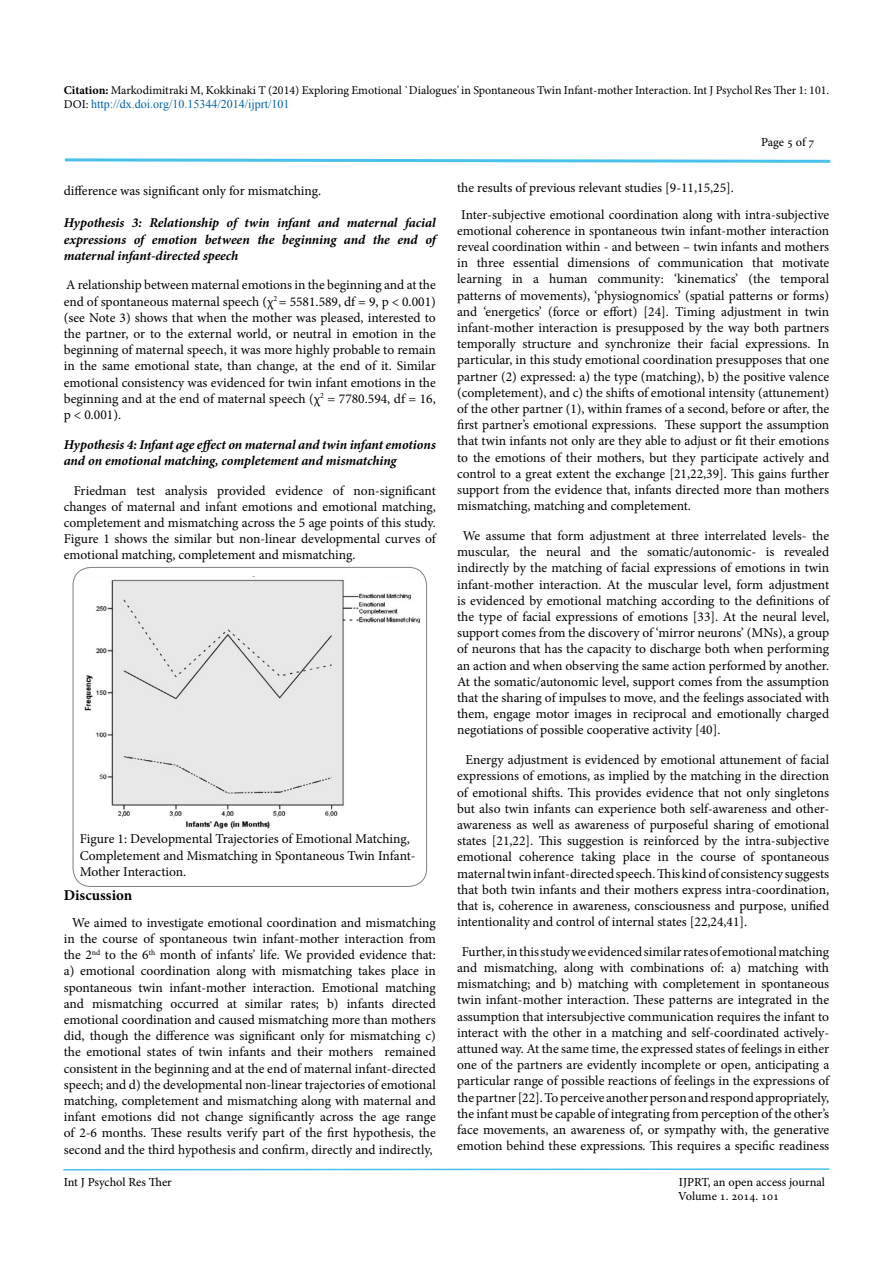
<style>
.page{position:relative;width:893px;height:1263px;background:#fff}
.page>*{position:absolute;margin:0;border:0;box-sizing:border-box;transform-origin:0 0}
.t1{font:700 15px "Minion Pro";color:#000}
.t2{font:13.5px/16.2px "Minion Pro";letter-spacing:-.005em;color:#000;text-align:justify}
.t3{font:italic 700 13.5px/16.2px "Minion Pro";letter-spacing:-.005em;color:#000;text-align:justify}
.t4{font:12px "Minion Pro";color:#000}
.t5{font:12px/14.4px "Adobe Hebrew";color:#000}
.t6{font:12px "Times New Roman";color:#0060a8}
.s1{font-weight:700}
.s2{font-family:"Minion Pro";color:#000}
</style>
<div class="page">
<svg style="left:63px;top:1168px;width:767px;height:3px"></svg>
<svg style="left:64px;top:158px;width:767px;height:5px"></svg>
<img style="left:84px;top:576px;width:336px;height:253px">
<div style="left:73px;top:567px;width:354px;height:320px;border:1px solid #7c8180;border-radius:18px"></div>
<p class="t4" style="left:64px;top:82px;width:767px"><span class="s1">Citation:</span> Markodimitraki M, Kokkinaki T (2014) Exploring Emotional `Dialogues' in Spontaneous Twin Infant-mother Interaction. Int J Psychol Res Ther 1: 101.</p>
<p class="t6" style="left:64px;top:96px;width:227px"><span class="s2">DOI:</span> http://dx.doi.org/10.15344/2014/ijprt/101</p>
<p class="t2" style="left:64px;top:183px;width:259px">difference was significant only for mismatching.</p>
<p class="t3" style="left:64px;top:215px;width:374px">Hypothesis 3: Relationship of twin infant and maternal facial expressions of emotion between the beginning and the end of maternal infant-directed speech</p>
<p class="t2" style="left:64px;top:277px;width:374px">A relationship between maternal emotions in the beginning and at the end of spontaneous maternal speech (χ<sup>2</sup> = 5581.589, df = 9, p &lt; 0.001) (see Note 3) shows that when the mother was pleased, interested to the partner, or to the external world, or neutral in emotion in the beginning of maternal speech, it was more highly probable to remain in the same emotional state, than change, at the end of it. Similar emotional consistency was evidenced for twin infant emotions in the beginning and at the end of maternal speech (χ<sup>2</sup> = 7780.594, df = 16, p &lt; 0.001).</p>
<p class="t3" style="left:64px;top:436px;width:374px">Hypothesis 4: Infant age effect on maternal and twin infant emotions and on emotional matching, completement and mismatching</p>
<p class="t2" style="left:64px;top:482px;width:374px;text-indent:10px">Friedman test analysis provided evidence of non-significant changes of maternal and infant emotions and emotional matching, completement and mismatching across the 5 age points of this study.<br>Figure 1 shows the similar but non-linear developmental curves of emotional matching, completement and mismatching.</p>
<p class="t2" style="left:80px;top:831px;width:337px;text-align:left">Figure 1: Developmental Trajectories of Emotional Matching,<br>Completement and Mismatching in Spontaneous Twin Infant-<br>Mother Interaction.</p>
<p class="t1" style="left:64px;top:884px;width:70px">Discussion</p>
<p class="t2" style="left:64px;top:914px;width:374px;text-indent:8px">We aimed to investigate emotional coordination and mismatching in the course of spontaneous twin infant-mother interaction from the 2<sup>nd</sup> to the 6<sup>th</sup> month of infants’ life. We provided evidence that: a) emotional coordination along with mismatching takes place in spontaneous twin infant-mother interaction. Emotional matching and mismatching occurred at similar rates; b) infants directed emotional coordination and caused mismatching more than mothers did, though the difference was significant only for mismatching c) the emotional states of twin infants and their mothers remained consistent in the beginning and at the end of maternal infant-directed speech; and d) the developmental non-linear trajectories of emotional matching, completement and mismatching along with maternal and infant emotions did not change significantly across the age range of 2-6 months. These results verify part of the first hypothesis, the second and the third hypothesis and confirm, directly and indirectly,</p>
<p class="t5" style="left:761px;top:135px;width:55px">Page 5 of 7</p>
<p class="t2" style="left:461px;top:174px;width:369px;line-height:27px;text-indent:-4px">the results of previous relevant studies [9-11,15,25].<br>Inter-subjective emotional coordination along with intra-subjective</p>
<p class="t2" style="left:457px;top:222px;width:374px">emotional coherence in spontaneous twin infant-mother interaction reveal coordination within - and between – twin infants and mothers in three essential dimensions of communication that motivate learning in a human community: ‘kinematics’ (the temporal patterns of movements), ‘physiognomics’ (spatial patterns or forms) and ‘energetics’ (force or effort) [24]. Timing adjustment in twin infant-mother interaction is presupposed by the way both partners temporally structure and synchronize their facial expressions. In particular, in this study emotional coordination presupposes that one partner (2) expressed: a) the type (matching), b) the positive valence (completement), and c) the shifts of emotional intensity (attunement) of the other partner (1), within frames of a second, before or after, the first partner’s emotional expressions. These support the assumption that twin infants not only are they able to adjust or fit their emotions to the emotions of their mothers, but they participate actively and control to a great extent the exchange [21,22,39]. This gains further support from the evidence that, infants directed more than mothers mismatching, matching and completement.</p>
<p class="t2" style="left:457px;top:528px;width:374px;text-indent:6px">We assume that form adjustment at three interrelated levels- the muscular, the neural and the somatic/autonomic- is revealed indirectly by the matching of facial expressions of emotions in twin infant-mother interaction. At the muscular level, form adjustment is evidenced by emotional matching according to the definitions of the type of facial expressions of emotions [33]. At the neural level, support comes from the discovery of ‘mirror neurons’ (MNs), a group of neurons that has the capacity to discharge both when performing an action and when observing the same action performed by another.<br>At the somatic/autonomic level, support comes from the assumption that the sharing of impulses to move, and the feelings associated with them, engage motor images in reciprocal and emotionally charged negotiations of possible cooperative activity [40].</p>
<p class="t2" style="left:457px;top:752px;width:374px;text-indent:8px">Energy adjustment is evidenced by emotional attunement of facial expressions of emotions, as implied by the matching in the direction of emotional shifts. This provides evidence that not only singletons but also twin infants can experience both self-awareness and other&shy;awareness as well as awareness of purposeful sharing of emotional states [21,22]. This suggestion is reinforced by the intra-subjective emotional coherence taking place in the course of spontaneous maternal twin infant-directed speech. This kind of consistency suggests that both twin infants and their mothers express intra-coordination, that is, coherence in awareness, consciousness and purpose, unified intentionality and control of internal states [22,24,41].</p>
<p class="t2" style="left:457px;top:943px;width:374px;text-align:center">Further, in this study we evidenced similar rates of emotional matching and mismatching, along with combinations of: a) matching with mismatching; and b) matching with completement in spontaneous twin infant-mother interaction. These patterns are integrated in the assumption that intersubjective communication requires the infant to interact with the other in a matching and self-coordinated actively&shy;attuned way. At the same time, the expressed states of feelings in either one of the partners are evidently incomplete or open, anticipating a particular range of possible reactions of feelings in the expressions of the partner [22]. To perceive another person and respond appropriately, the infant must be capable of integrating from perception of the other’s face movements, an awareness of, or sympathy with, the generative emotion behind these expressions. This requires a specific readiness</p>
<p class="t5" style="left:64px;top:1175px;width:110px">Int J Psychol Res Ther</p>
<p class="t5" style="left:678px;top:1175px;width:148px">IJPRT, an open access journal<br>Volume 1. 2014. 101</p>
</div>
